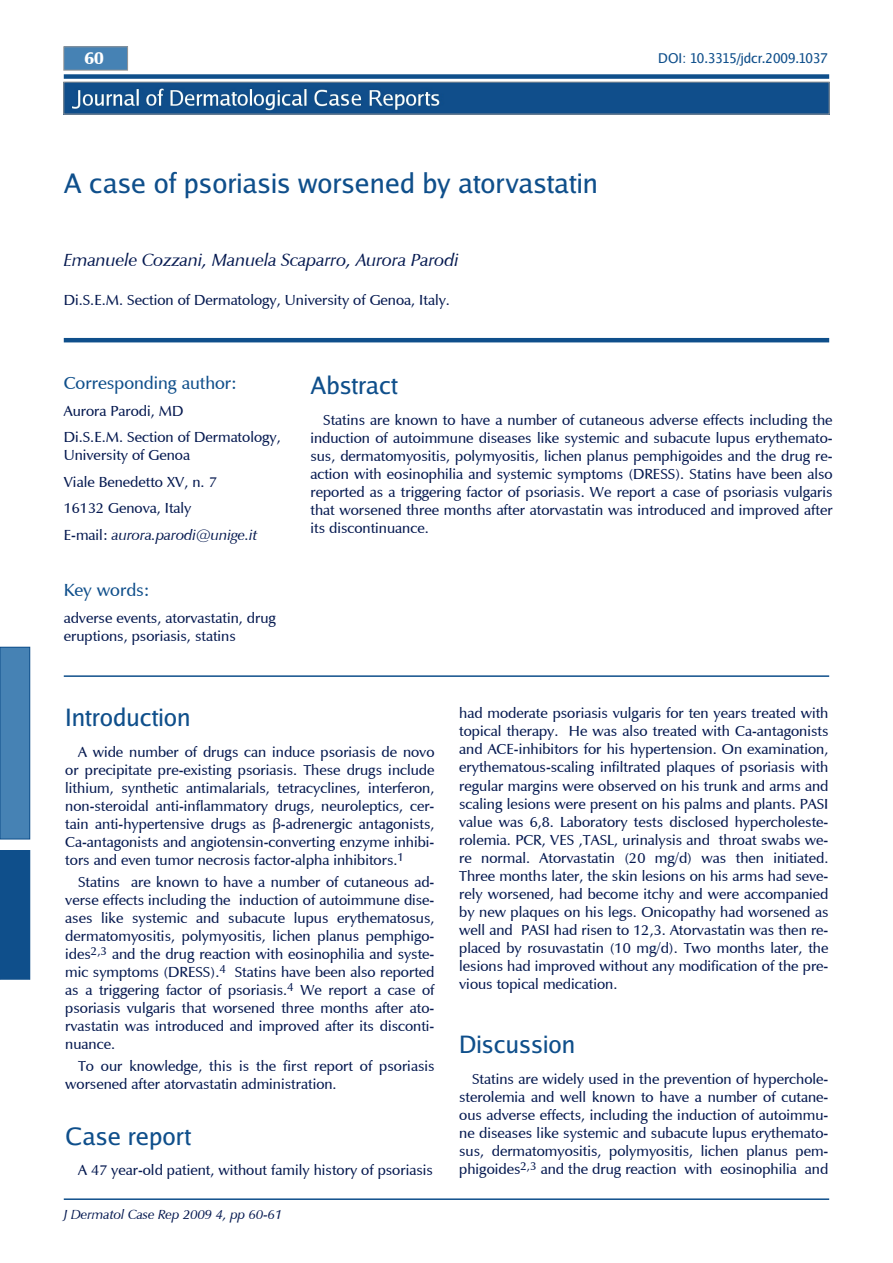
<style>
.page{position:relative;width:893px;height:1263px;background:#fff}
.page>*{position:absolute;margin:0;border:0;box-sizing:border-box;transform-origin:0 0}
.t1{font:27px "Luxi Sans";color:#0f4f8b}
.t2{font:24px "Luxi Sans";color:#0f4f8b}
.t3{font:italic 18px "Mg Open Cosmetica";color:#051950}
.t4{font:18px "Mg Open Cosmetica";color:#0f4f8b}
.t5{font:700 18px "Mg Open Cosmetica";color:#fff}
.t6{font:15px/18px "Mg Open Cosmetica";color:#051950;text-align:justify}
.t7{font:italic 13.5px "Mg Open Cosmetica";color:#051950}
.t8{font:13.5px "Luxi Sans";color:#0f4f8b}
.s1{font-style:italic}
</style>
<div class="page">
<img style="left:66px;top:84px;width:761px;height:28px">
<div style="left:64px;top:82px;width:765px;height:32px;border:1px solid #969696"></div>
<hr style="left:64px;top:1198px;width:765px;height:2px;background:#0f4f8b">
<div style="left:0;top:850px;width:30px;height:129px;background:#0f4f8b"></div>
<div style="left:0;top:647px;width:30px;height:192px;background:#4682b4"></div>
<div style="left:0;top:647px;width:30px;height:192px;border:1px solid #0f4f8b"></div>
<hr style="left:64px;top:338px;width:765px;height:4px;background:#0f4f8b">
<hr style="left:64px;top:675px;width:765px;height:2px;background:#0f4f8b">
<div style="left:64px;top:74px;width:765px;height:5px;background:#0f4f8b"></div>
<div style="left:64px;top:47px;width:64px;height:23px;background:#4682b4"></div>
<div style="left:64px;top:47px;width:64px;height:23px;border:1px solid #969696"></div>
<p class="t5" style="left:85px;top:47px;width:21px">60</p>
<p class="t8" style="left:658px;top:53px;width:171px">DOI: 10.3315/jdcr.2009.1037</p>
<h1 class="t1" style="left:64px;top:173px;width:535px">A case of psoriasis worsened by atorvastatin</h1>
<p class="t3" style="left:64px;top:249px;width:396px">Emanuele Cozzani, Manuela Scaparro, Aurora Parodi</p>
<p class="t6" style="left:64px;top:291px;width:388px">Di.S.E.M. Section of Dermatology, University of Genoa, Italy.</p>
<p class="t4" style="left:64px;top:373px;width:175px">Corresponding author:</p>
<p class="t6" style="left:64px;top:397px;width:219px;line-height:26.5px">Aurora Parodi, MD<br>Di.S.E.M. Section of Dermatology,</p>
<p class="t6" style="left:64px;top:442px;width:195px;line-height:26.5px;text-align:left">University of Genoa<br>Viale Benedetto XV, n. 7<br>16132 Genova, Italy<br>E-mail: <span class="s1">aurora.parodi@unige.it</span></p>
<p class="t4" style="left:64px;top:580px;width:87px">Key words:</p>
<p class="t6" style="left:64px;top:609px;width:214px">adverse events, atorvastatin, drug eruptions, psoriasis, statins</p>
<h2 class="t2" style="left:310px;top:377px;width:89px">Abstract</h2>
<p class="t6" style="left:310px;top:411px;width:524px;text-indent:13px">Statins are known to have a number of cutaneous adverse effects including the induction of autoimmune diseases like systemic and subacute lupus erythemato&shy;sus, dermatomyositis, polymyositis, lichen planus pemphigoides and the drug re&shy;action with eosinophilia and systemic symptoms (DRESS). Statins have been also reported as a triggering factor of psoriasis. We report a case of psoriasis vulgaris that worsened three months after atorvastatin was introduced and improved after its discontinuance.</p>
<h2 class="t2" style="left:65px;top:708px;width:127px">Introduction</h2>
<p class="t6" style="left:65px;top:743px;width:371px;text-indent:13px">A wide number of drugs can induce psoriasis de novo or precipitate pre-existing psoriasis. These drugs include lithium, synthetic antimalarials, tetracyclines, interferon, non-steroidal anti-inflammatory drugs, neuroleptics, cer&shy;tain anti-hypertensive drugs as β-adrenergic antagonists, Ca-antagonists and angiotensin-converting enzyme inhibi&shy;tors and even tumor necrosis factor-alpha inhibitors.<sup>1</sup></p>
<p class="t6" style="left:65px;top:873px;width:371px;text-indent:13px">Statins are known to have a number of cutaneous ad&shy;verse effects including the induction of autoimmune dise&shy;ases like systemic and subacute lupus erythematosus, dermatomyositis, polymyositis, lichen planus pemphigo&shy;ides<sup>2,3</sup> and the drug reaction with eosinophilia and syste&shy;mic symptoms (DRESS).<sup>4</sup> Statins have been also reported as a triggering factor of psoriasis.<sup>4</sup> We report a case of psoriasis vulgaris that worsened three months after ato&shy;rvastatin was introduced and improved after its disconti&shy;nuance.</p>
<p class="t6" style="left:65px;top:1057px;width:371px;text-indent:13px">To our knowledge, this is the first report of psoriasis worsened after atorvastatin administration.</p>
<h2 class="t2" style="left:65px;top:1127px;width:127px">Case report</h2>
<p class="t6" style="left:78px;top:1161px;width:356px">A 47 year-old patient, without family history of psoriasis</p>
<p class="t7" style="left:64px;top:1207px;width:220px">J Dermatol Case Rep 2009 4, pp 60-61</p>
<p class="t6" style="left:459px;top:705px;width:371px">had moderate psoriasis vulgaris for ten years treated with topical therapy. He was also treated with Ca-antagonists and ACE-inhibitors for his hypertension. On examination, erythematous-scaling infiltrated plaques of psoriasis with regular margins were observed on his trunk and arms and scaling lesions were present on his palms and plants. PASI value was 6,8. Laboratory tests disclosed hypercholeste&shy;rolemia. PCR, VES ,TASL, urinalysis and throat swabs we&shy;re normal. Atorvastatin (20 mg/d) was then initiated.<br>Three months later, the skin lesions on his arms had seve&shy;rely worsened, had become itchy and were accompanied by new plaques on his legs. Onicopathy had worsened as well and PASI had risen to 12,3. Atorvastatin was then re&shy;placed by rosuvastatin (10 mg/d). Two months later, the lesions had improved without any modification of the pre&shy;vious topical medication.</p>
<h2 class="t2" style="left:459px;top:1035px;width:118px">Discussion</h2>
<p class="t6" style="left:459px;top:1070px;width:371px;text-indent:13px">Statins are widely used in the prevention of hyperchole&shy;sterolemia and well known to have a number of cutane&shy;ous adverse effects, including the induction of autoimmu&shy;ne diseases like systemic and subacute lupus erythemato&shy;sus, dermatomyositis, polymyositis, lichen planus pem&shy;phigoides<sup>2,3</sup> and the drug reaction with eosinophilia and</p>
</div>
